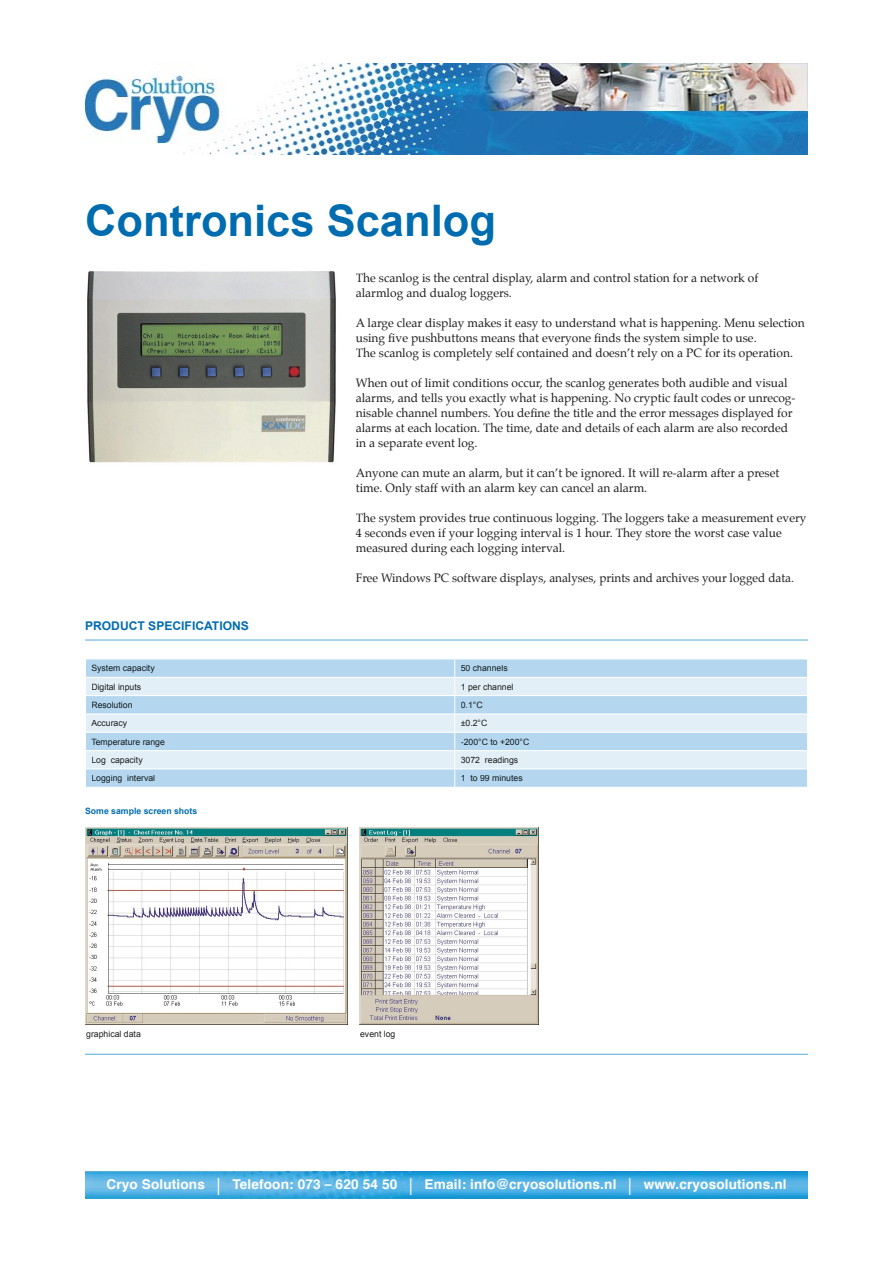
<style>
.page{position:relative;width:893px;height:1263px;background:#fff}
.page>*{position:absolute;margin:0;border:0;box-sizing:border-box;transform-origin:0 0}
.t1{font:700 43.5px "Arial";color:#006cb0}
.t2{font:700 13.5px "Helvetica";letter-spacing:.01em;color:#fff}
.t3{font:12px/15px "Palatino";color:#1f1e1d}
.t4{font:700 12px "Arial";color:#006cb0}
.t5{font:8.7px "Arial";color:#111b1f}
.t6{font:8.7px "Arial";color:#1a1d1d}
.t7{font:700 8.7px "Arial";color:#006cb0}
.t8{font:8.7px "Arial";color:#1f1e1d}
.s1{font-weight:400;font-size:23.7px}
</style>
<div class="page">
<img style="left:84px;top:64px;width:723px;height:91px">
<img style="left:85px;top:1172px;width:723px;height:26px">
<img style="left:87px;top:271px;width:249px;height:192px">
<hr style="left:85px;top:640px;width:723px;height:1px;background:#53acdd">
<svg style="left:86px;top:659px;width:721px;height:128px;background:#b6d7ee"></svg>
<svg style="left:86px;top:678px;width:721px;height:90px;background:#d0e5f3"></svg>
<hr style="left:85px;top:677px;width:370px;height:1px;background:#fff">
<hr style="left:455px;top:677px;width:353px;height:1px;background:#fff">
<hr style="left:85px;top:695px;width:370px;height:1px;background:#fff">
<hr style="left:455px;top:695px;width:353px;height:1px;background:#fff">
<hr style="left:85px;top:713px;width:370px;height:1px;background:#fff">
<hr style="left:455px;top:713px;width:353px;height:1px;background:#fff">
<hr style="left:85px;top:732px;width:370px;height:1px;background:#fff">
<hr style="left:455px;top:732px;width:353px;height:1px;background:#fff">
<hr style="left:85px;top:750px;width:370px;height:1px;background:#fff">
<hr style="left:455px;top:750px;width:353px;height:1px;background:#fff">
<hr style="left:85px;top:768px;width:370px;height:1px;background:#fff">
<hr style="left:455px;top:768px;width:353px;height:1px;background:#fff">
<svg style="left:454px;top:659px;width:1px;height:128px"></svg>
<div style="left:92px;top:665px;width:63px;height:8px;background:#b4d6ee"></div>
<div style="left:461px;top:665px;width:46px;height:6px;background:#b4d6ee"></div>
<div style="left:92px;top:683px;width:49px;height:8px;background:#e3eff7"></div>
<div style="left:462px;top:683px;width:51px;height:8px;background:#e3eff7"></div>
<div style="left:92px;top:702px;width:40px;height:6px;background:#b4d6ee"></div>
<div style="left:461px;top:702px;width:21px;height:6px;background:#b4d6ee"></div>
<div style="left:91px;top:720px;width:36px;height:8px;background:#e3eff7"></div>
<div style="left:461px;top:720px;width:26px;height:6px;background:#e3eff7"></div>
<div style="left:92px;top:738px;width:73px;height:8px;background:#b4d6ee"></div>
<div style="left:461px;top:738px;width:68px;height:7px;background:#b4d6ee"></div>
<div style="left:92px;top:757px;width:51px;height:8px;background:#e3eff7"></div>
<div style="left:461px;top:757px;width:57px;height:8px;background:#e3eff7"></div>
<div style="left:92px;top:775px;width:63px;height:8px;background:#b4d6ee"></div>
<div style="left:462px;top:775px;width:60px;height:6px;background:#b4d6ee"></div>
<img style="left:360px;top:828px;width:178px;height:196px">
<img style="left:85px;top:828px;width:263px;height:197px">
<hr style="left:85px;top:1054px;width:723px;height:1px;background:#53acdd">
<h1 class="t1" style="left:85px;top:196px;width:412px">Contronics Scanlog</h1>
<p class="t3" style="left:356px;top:272px;width:404px">The scanlog is the central display, alarm and control station for a network of alarmlog and dualog loggers.</p>
<p class="t3" style="left:356px;top:317px;width:450px">A large clear display makes it easy to understand what is happening. Menu selection using five pushbuttons means that everyone finds the system simple to use.<br>The scanlog is completely self contained and doesn’t rely on a PC for its operation.</p>
<p class="t3" style="left:356px;top:377px;width:441px">When out of limit conditions occur, the scanlog generates both audible and visual alarms, and tells you exactly what is happening. No cryptic fault codes or unrecog&shy;nisable channel numbers. You define the title and the error messages displayed for alarms at each location. The time, date and details of each alarm are also recorded in a separate event log.</p>
<p class="t3" style="left:356px;top:467px;width:425px">Anyone can mute an alarm, but it can’t be ignored. It will re-alarm after a preset time. Only staff with an alarm key can cancel an alarm.</p>
<p class="t3" style="left:356px;top:512px;width:452px">The system provides true continuous logging. The loggers take a measurement every<br>4 seconds even if your logging interval is 1 hour. They store the worst case value measured during each logging interval.</p>
<p class="t3" style="left:356px;top:572px;width:440px">Free Windows PC software displays, analyses, prints and archives your logged data.</p>
<p class="t4" style="left:85px;top:619px;width:165px">PRODUCT SPECIFICATIONS</p>
<p class="t5" style="left:91px;top:663px;width:65px">System capacity</p>
<p class="t5" style="left:461px;top:663px;width:48px">50 channels</p>
<p class="t6" style="left:91px;top:682px;width:51px">Digital inputs</p>
<p class="t6" style="left:461px;top:682px;width:54px">1 per channel</p>
<p class="t5" style="left:91px;top:700px;width:43px">Resolution</p>
<p class="t5" style="left:461px;top:700px;width:23px">0.1°C</p>
<p class="t6" style="left:91px;top:718px;width:37px">Accuracy</p>
<p class="t6" style="left:461px;top:718px;width:28px">±0.2°C</p>
<p class="t5" style="left:91px;top:737px;width:75px">Temperature range</p>
<p class="t5" style="left:461px;top:737px;width:70px">-200°C to +200°C</p>
<p class="t6" style="left:91px;top:755px;width:53px">Log capacity</p>
<p class="t6" style="left:461px;top:755px;width:59px">3072 readings</p>
<p class="t5" style="left:91px;top:773px;width:65px">Logging interval</p>
<p class="t5" style="left:461px;top:773px;width:63px">1 to 99 minutes</p>
<p class="t7" style="left:85px;top:806px;width:114px">Some sample screen shots</p>
<p class="t8" style="left:86px;top:1029px;width:56px">graphical data</p>
<p class="t8" style="left:360px;top:1029px;width:37px">event log</p>
<p class="t2" style="left:106px;top:1175px;width:682px">Cryo Solutions <span class="s1">|</span> Telefoon: 073 – 620 54 50 <span class="s1">|</span> Email: info@cryosolutions.nl <span class="s1">|</span> www.cryosolutions.nl</p>
</div>
